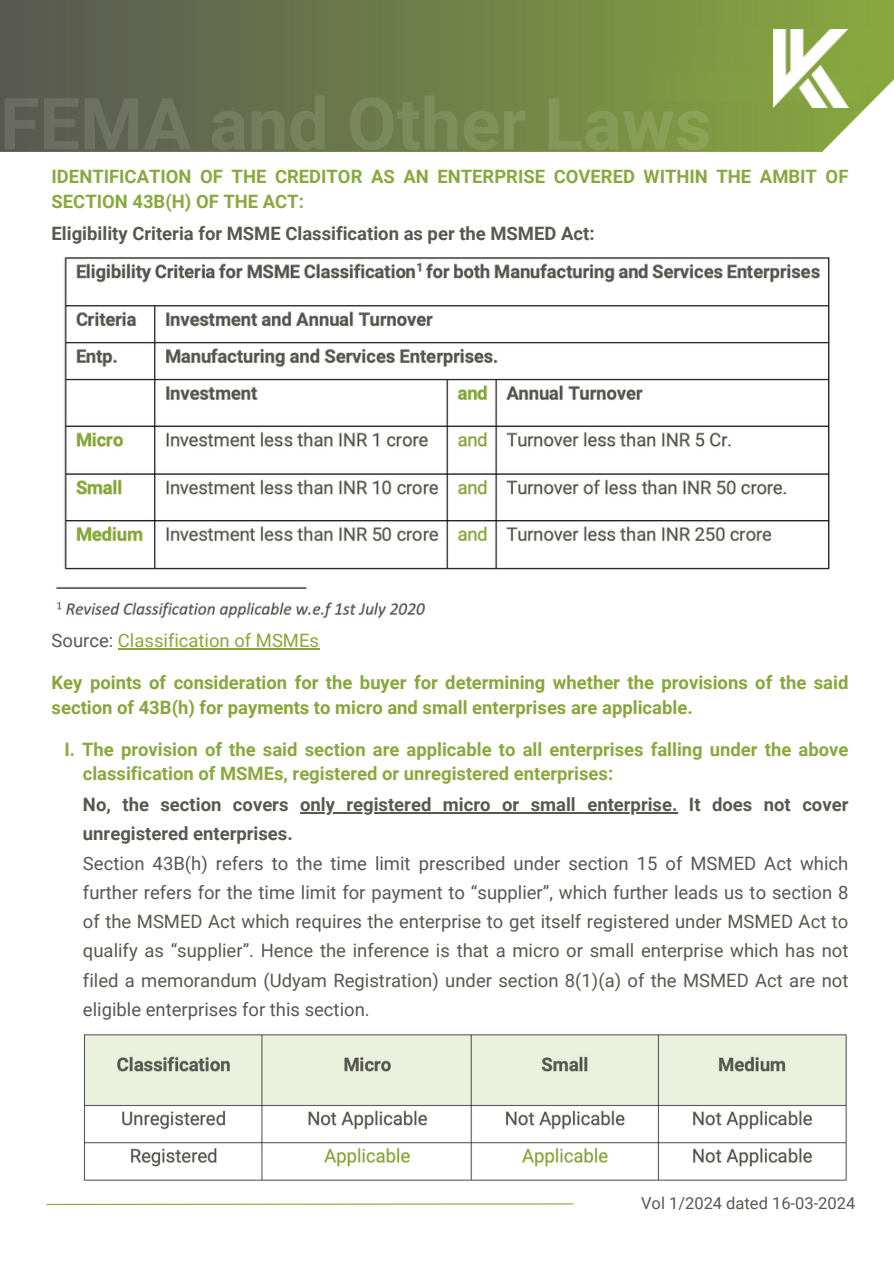
<style>
.page{position:relative;width:894px;height:1264px;background:#fff}
.page>*{position:absolute;margin:0;border:0;box-sizing:border-box;transform-origin:0 0}
.t1{font:18.45px/29.2px "Roboto";color:#585852}
.t2{font:700 18.45px/24.8px "Roboto";color:#89a93f}
.t3{font:700 18.45px/24.8px "Roboto";color:#87a73b}
.t4{font:700 18.45px "Roboto";color:#585852}
.t5{font:18.45px "Roboto";color:#87a73b}
.t6{font:16.5px "Roboto";color:#585852}
.s1{color:#585852}
.s2{font-weight:700}
</style>
<div class="page">
<img style="left:0;top:0;width:893px;height:152px">
<img style="left:773px;top:30px;width:75px;height:77px">
<svg style="left:46px;top:1203px;width:527px;height:2px"></svg>
<img style="left:56px;top:257px;width:774px;height:362px">
<img style="left:84px;top:1034px;width:763px;height:147px">
<hr style="left:300px;top:812px;width:377px;height:1px;background:#585852">
<hr style="left:118px;top:648px;width:201px;height:1px;background:#87a73b">
<p class="t2" style="left:52px;top:164px;width:798px">IDENTIFICATION OF THE CREDITOR AS AN ENTERPRISE COVERED WITHIN THE AMBIT OF<br>SECTION 43B(H) OF THE ACT:</p>
<p class="t4" style="left:52px;top:222px;width:544px">Eligibility Criteria for MSME Classification as per the MSMED Act:</p>
<p class="t5" style="left:52px;top:630px;width:269px"><span class="s1">Source:</span> Classification of MSMEs</p>
<h3 class="t3" style="left:52px;top:670px;width:798px">Key points of consideration for the buyer for determining whether the provisions of the said section of 43B(h) for payments to micro and small enterprises are applicable.</h3>
<p class="t2" style="left:83px;top:736px;width:767px;text-indent:-18px">I. The provision of the said section are applicable to all enterprises falling under the above classification of MSMEs, registered or unregistered enterprises:</p>
<h4 class="t4" style="left:83px;top:794px;width:207px">No, the section covers</h4>
<p class="t4" style="left:300px;top:794px;width:549px">only registered micro or small enterprise. It does not cover</p>
<p class="t1" style="left:83px;top:819px;width:766px"><span class="s2">unregistered enterprises.<br></span>Section 43B(h) refers to the time limit prescribed under section 15 of MSMED Act which further refers for the time limit for payment to “supplier”, which further leads us to section 8 of the MSMED Act which requires the enterprise to get itself registered under MSMED Act to qualify as “supplier”. Hence the inference is that a micro or small enterprise which has not filed a memorandum (Udyam Registration) under section 8(1)(a) of the MSMED Act are not eligible enterprises for this section.</p>
<h3 class="t6" style="left:641px;top:1193px;width:216px">Vol 1/2024 dated 16-03-2024</h3>
</div>
